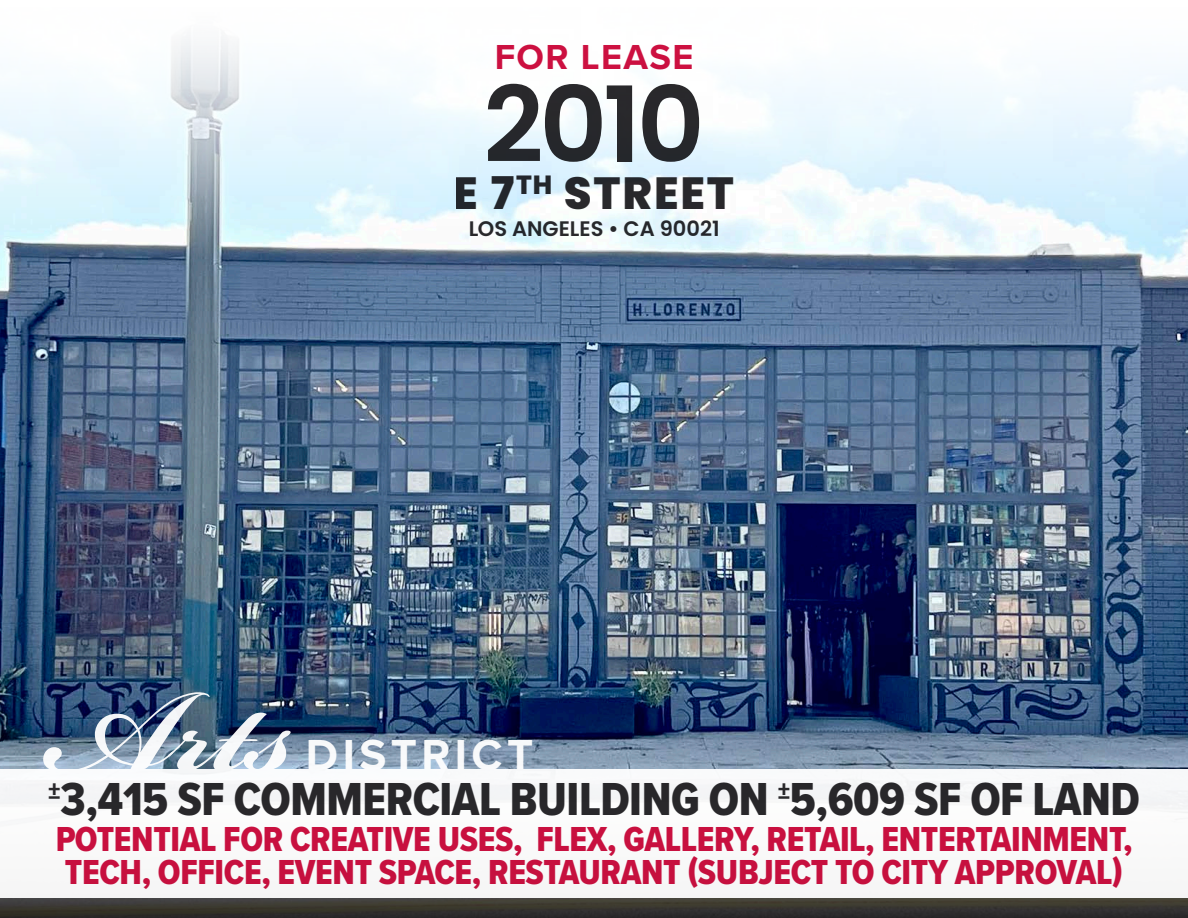
<style>
.page{position:relative;width:1188px;height:918px;background:#fff}
.page>*{position:absolute;margin:0;border:0;box-sizing:border-box;transform-origin:0 0}
.t1{font:700 180px "Bickham Script Pro 3";color:#fff}
.t2{font:600 105px "Poppins";color:#2a292c}
.t3{font:48px "Proxima Nova Cond Extrabld";letter-spacing:-.01em;color:#2a292c}
.t4{font:800 45px "Poppins";letter-spacing:.04em;color:#2a292c}
.t5{font:700 45px "Proxima Nova";letter-spacing:.1em;color:#fff}
.t6{font:36px/33px "Proxima Nova Cond Extrabld";letter-spacing:-.01em;color:#cd1141}
.t7{font:700 36px "Proxima Nova";letter-spacing:.04em;color:#cd1141}
.t8{font:600 21px "Poppins";color:#2a292c}
</style>
<div class="page">
<img style="left:0;top:256px;width:1188px;height:514px">
<svg style="left:0;top:898px;width:1188px;height:20px;background:#373530"></svg>
<svg style="left:0;top:37px;width:1188px;height:219px"></svg>
<div style="left:0;top:770px;width:1188px;height:128px;background:#f8f8f9"></div>
<p class="t7" style="left:495px;top:30px;width:200px">FOR LEASE</p>
<h2 class="t2" style="left:483px;top:64px;width:223px">2010</h2>
<p class="t4" style="left:454px;top:167px;width:282px">E 7<sup>TH</sup> STREET</p>
<p class="t8" style="left:468px;top:217px;width:253px">LOS ANGELES • CA 90021</p>
<h1 class="t1" style="left:40px;top:602px;width:255px">Arts</h1>
<p class="t5" style="left:306px;top:721px;width:229px">DISTRICT</p>
<h3 class="t3" style="left:48px;top:764px;width:1093px"><sup>±</sup>3,415 SF COMMERCIAL BUILDING ON <sup>±</sup>5,609 SF OF LAND</h3>
<p class="t6" style="left:55px;top:822px;width:1079px">POTENTIAL FOR CREATIVE USES, FLEX, GALLERY, RETAIL, ENTERTAINMENT,<br>TECH, OFFICE, EVENT SPACE, RESTAURANT (SUBJECT TO CITY APPROVAL)</p>
</div>
